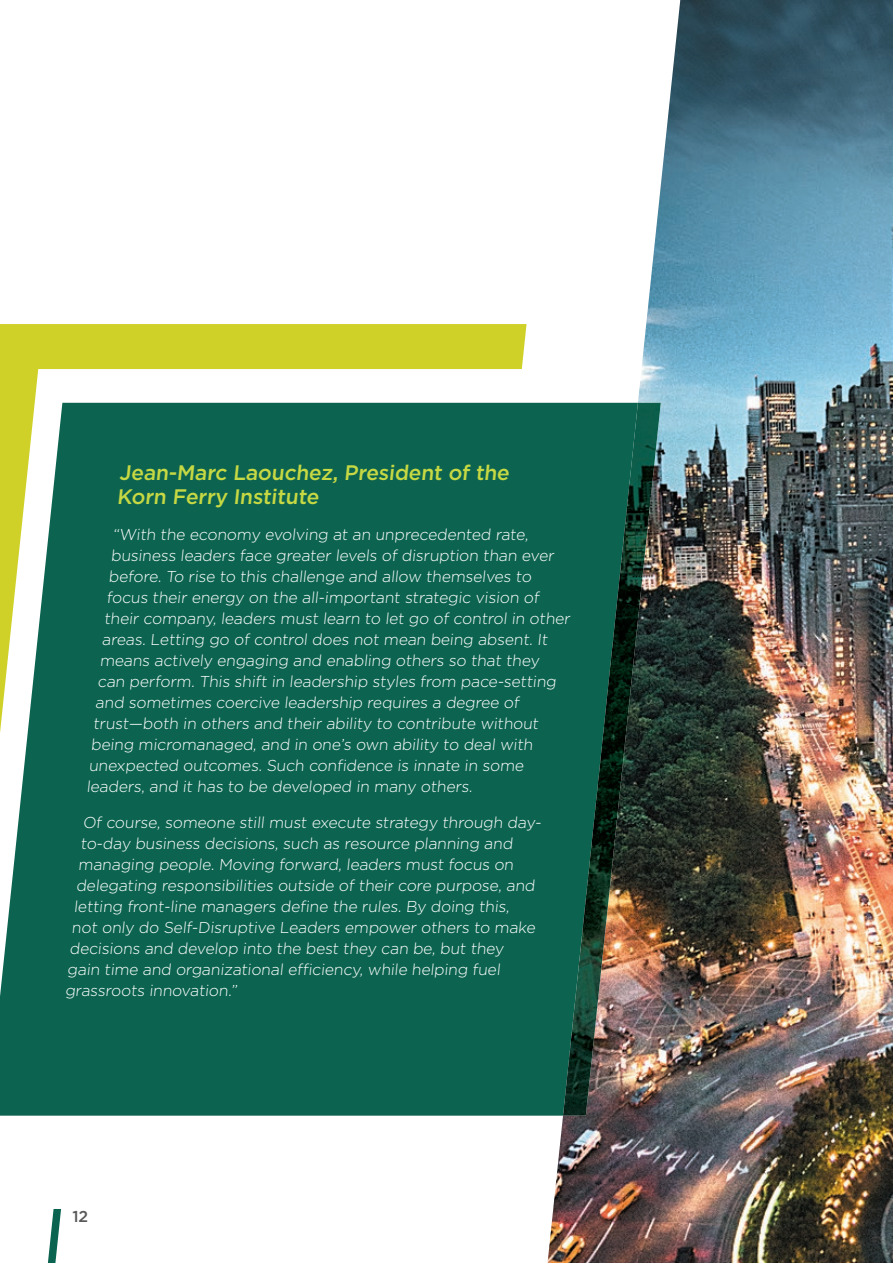
<style>
.page{position:relative;width:893px;height:1263px;background:#fff}
.page>*{position:absolute;margin:0;border:0;box-sizing:border-box;transform-origin:0 0}
.t1{font:500 21px/24px "Gotham";color:#c6d843}
.t2{font:300 15.75px "Gotham";color:#fff}
.t3{font:500 15.75px "Gotham";color:#57585a}
</style>
<div class="page">
<img style="left:547px;top:0;width:346px;height:1263px">
<div style="left:0;top:403px;width:563px;height:713px;background:#0c6450"></div>
<img style="left:563px;top:403px;width:98px;height:713px">
<svg style="left:0;top:324px;width:526px;height:409px;background:#44865f"></svg>
<svg style="left:47px;top:1209px;width:14px;height:54px"></svg>
<h1 class="t1" style="left:117px;top:460px;width:397px">Jean-Marc Laouchez, President of the<br>Korn Ferry Institute</h1>
<p class="t2" style="left:113px;top:524px;width:419px">“With the economy evolving at an unprecedented rate,</p>
<p class="t2" style="left:111px;top:545px;width:447px">business leaders face greater levels of disruption than ever</p>
<p class="t2" style="left:109px;top:566px;width:426px">before. To rise to this challenge and allow themselves to</p>
<p class="t2" style="left:106px;top:587px;width:436px">focus their energy on the all-important strategic vision of</p>
<p class="t2" style="left:104px;top:608px;width:470px">their company, leaders must learn to let go of control in other</p>
<p class="t2" style="left:102px;top:629px;width:449px">areas. Letting go of control does not mean being absent. It</p>
<p class="t2" style="left:100px;top:650px;width:443px">means actively engaging and enabling others so that they</p>
<p class="t2" style="left:98px;top:671px;width:462px">can perform. This shift in leadership styles from pace-setting</p>
<p class="t2" style="left:95px;top:692px;width:427px">and sometimes coercive leadership requires a degree of</p>
<p class="t2" style="left:93px;top:713px;width:449px">trust—both in others and their ability to contribute without</p>
<p class="t2" style="left:91px;top:734px;width:445px">being micromanaged, and in one’s own ability to deal with</p>
<p class="t2" style="left:89px;top:755px;width:438px">unexpected outcomes. Such confidence is innate in some</p>
<p class="t2" style="left:86px;top:776px;width:390px">leaders, and it has to be developed in many others.</p>
<p class="t2" style="left:83px;top:812px;width:462px">Of course, someone still must execute strategy through day-</p>
<p class="t2" style="left:80px;top:833px;width:436px">to-day business decisions, such as resource planning and</p>
<p class="t2" style="left:78px;top:854px;width:439px">managing people. Moving forward, leaders must focus on</p>
<p class="t2" style="left:76px;top:875px;width:462px">delegating responsibilities outside of their core purpose, and</p>
<p class="t2" style="left:74px;top:896px;width:439px">letting front-line managers define the rules. By doing this,</p>
<p class="t2" style="left:72px;top:917px;width:467px">not only do Self-Disruptive Leaders empower others to make</p>
<p class="t2" style="left:69px;top:938px;width:438px">decisions and develop into the best they can be, but they</p>
<p class="t2" style="left:67px;top:959px;width:436px">gain time and organizational efficiency, while helping fuel</p>
<p class="t2" style="left:65px;top:980px;width:176px">grassroots innovation.”</p>
<p class="t3" style="left:72px;top:1206px;width:17px">12</p>
</div>
